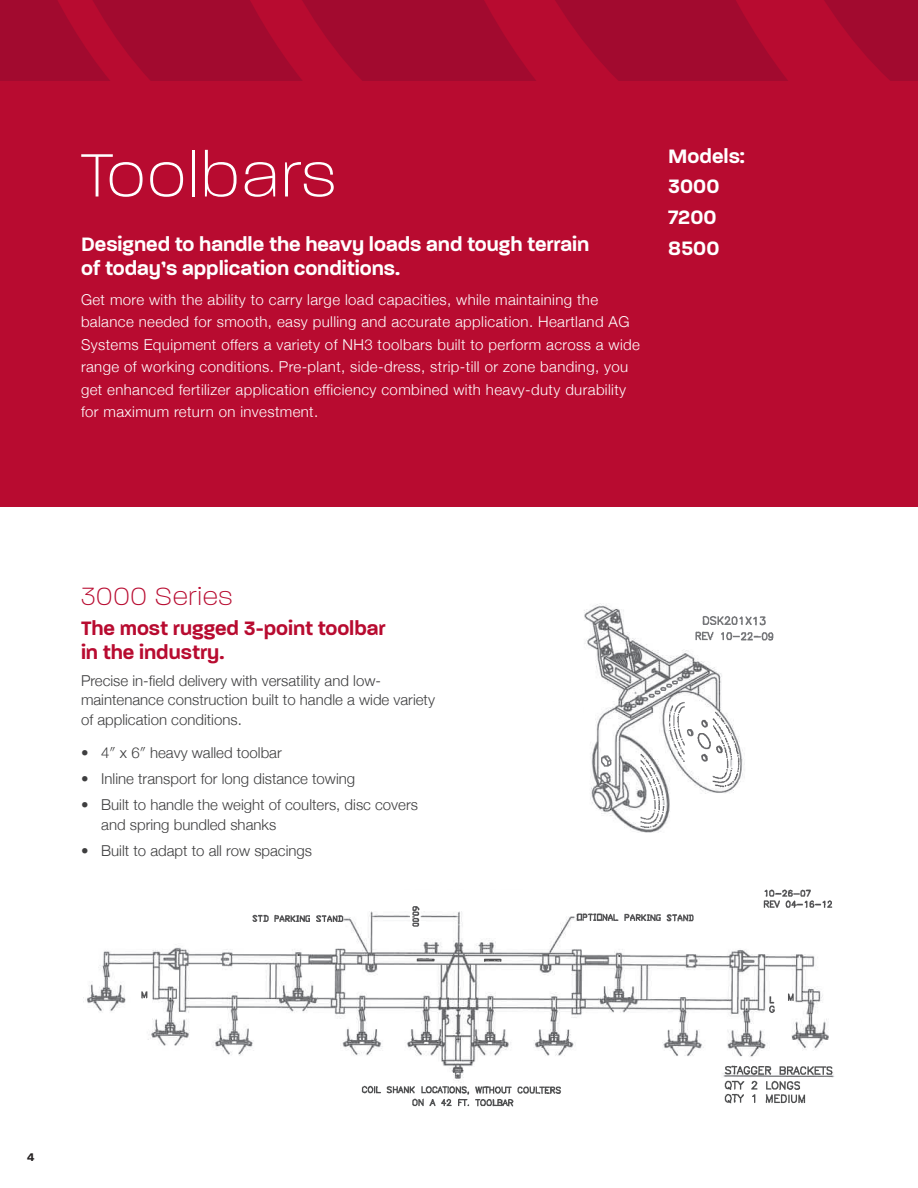
<style>
.page{position:relative;width:918px;height:1188px;background:#fff}
.page>*{position:absolute;margin:0;border:0;box-sizing:border-box;transform-origin:0 0}
.t1{font:200 66px "Paralucent";letter-spacing:.06em;color:#fff}
.t2{font:200 27px "Paralucent";letter-spacing:.05em;color:#b80b30}
.t3{font:600 21px/30.8px "Paralucent";color:#fff}
.t4{font:600 21px/24px "Paralucent";color:#b80b30}
.t5{font:300 15px/22.5px "Helvetica Neue";letter-spacing:.025em;color:#fff}
.t6{font:300 15px/19.5px "Helvetica Neue";color:#3e3e3f}
.t7{font:600 12px "Paralucent";color:#231f20}
</style>
<div class="page">
<div style="left:0;top:0;width:918px;height:507px;background:#b80b30"></div>
<svg style="left:0;top:0;width:918px;height:81px"></svg>
<img style="left:83px;top:951px;width:746px;height:113px">
<img style="left:361px;top:1064px;width:473px;height:43px">
<img style="left:139px;top:890px;width:694px;height:125px">
<img style="left:584px;top:613px;width:190px;height:220px">
<img style="left:696px;top:711px;width:45px;height:77px">
<img style="left:764px;top:616px;width:3px;height:14px">
<h1 class="t1" style="left:81px;top:137px;width:256px">Toolbars</h1>
<h3 class="t3" style="left:668px;top:141px;width:78px">Models:<br>3000<br>7200</h3>
<h3 class="t3" style="left:81px;top:229px;width:510px">Designed to handle the heavy loads and tough terrain</h3>
<h3 class="t3" style="left:668px;top:233px;width:53px">8500</h3>
<h3 class="t3" style="left:81px;top:253px;width:321px">of today’s application conditions.</h3>
<p class="t5" style="left:81px;top:287px;width:561px">Get more with the ability to carry large load capacities, while maintaining the balance needed for smooth, easy pulling and accurate application. Heartland AG Systems Equipment offers a variety of NH3 toolbars built to perform across a wide range of working conditions. Pre-plant, side-dress, strip-till or zone banding, you get enhanced fertilizer application efficiency combined with heavy-duty durability for maximum return on investment.</p>
<h2 class="t2" style="left:81px;top:580px;width:153px">3000 Series</h2>
<h3 class="t4" style="left:81px;top:616px;width:306px">The most rugged 3-point toolbar in the industry.</h3>
<p class="t6" style="left:81px;top:669px;width:355px">Precise in-field delivery with versatility and low&shy;maintenance construction built to handle a wide variety of application conditions.</p>
<p class="t6" style="left:81px;top:741px;width:202px">• 4″ x 6″ heavy walled toolbar</p>
<p class="t6" style="left:81px;top:768px;width:276px">• Inline transport for long distance towing</p>
<p class="t6" style="left:101px;top:794px;width:318px;text-indent:-20px">• Built to handle the weight of coulters, disc covers and spring bundled shanks</p>
<p class="t6" style="left:81px;top:840px;width:233px">• Built to adapt to all row spacings</p>
<p class="t7" style="left:27px;top:1150px;width:9px">4</p>
</div>
